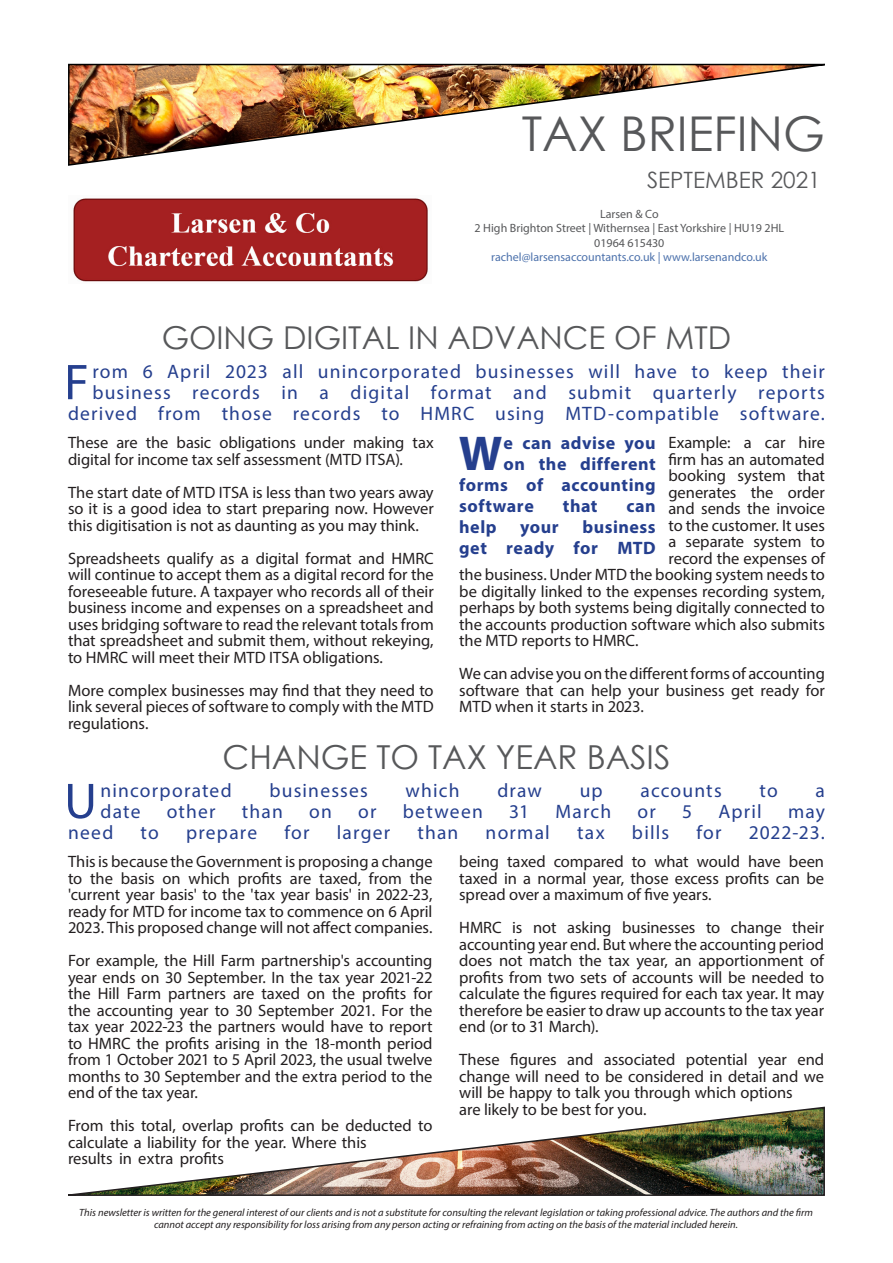
<style>
.page{position:relative;width:893px;height:1263px;background:#fff}
.page>*{position:absolute;margin:0;border:0;box-sizing:border-box;transform-origin:0 0}
.t1{font:50.7px "Myriad Pro";color:#253f8e}
.t2{font:700 49.2px "Myriad Pro";color:#253f8e}
.t3{font:48px "Century Gothic";color:#57585a}
.t4{font:33px "Century Gothic";color:#57585a}
.t5{font:31.5px "Century Gothic";color:#57585a}
.t6{font:22.5px "Century Gothic";color:#57585a}
.t7{font:19.5px/21px "Myriad Pro";letter-spacing:.06em;color:#253f8e;text-align:right}
.t8{font:700 18px/21px "Myriad Pro";letter-spacing:.03em;color:#253f8e;text-align:right}
.t9{font:16.5px/16.5px "Myriad Pro";letter-spacing:-.005em;color:#231f20;text-align:justify}
.name{font:12px "Myriad Pro";color:#57585a}
.t10{font:12px "Myriad Pro";color:#4d72ac}
.t11{font:italic 10.5px/12px "Myriad Pro";color:#231f20;text-align:center}
</style>
<div class="page">
<img style="left:68px;top:63px;width:757px;height:103px">
<img style="left:73px;top:198px;width:355px;height:84px">
<img style="left:68px;top:1106px;width:757px;height:90px">
<p class="t3" style="left:522px;top:100px;width:305px">TAX BRIEFING</p>
<p class="t6" style="left:647px;top:165px;width:175px">SEPTEMBER 2021</p>
<p class="name" style="left:600px;top:206px;width:60px">Larsen &amp; Co</p>
<p class="name" style="left:474px;top:221px;width:311px">2 High Brighton Street | Withernsea | East Yorkshire | HU19 2HL</p>
<p class="name" style="left:594px;top:235px;width:72px">01964 615430</p>
<p class="t10" style="left:491px;top:250px;width:278px">rachel@larsensaccountants.co.uk | www.larsenandco.uk</p>
<p class="t5" style="left:162px;top:316px;width:571px">GOING DIGITAL IN ADVANCE OF MTD</p>
<p class="t7" style="left:68px;top:361px;width:758px">rom 6 April 2023 all unincorporated businesses will have to keep their business records in a digital format and submit quarterly reports derived from those records to HMRC using MTD-compatible software.</p>
<p class="t1" style="left:64px;top:351px;width:26px">F</p>
<p class="t9" style="left:68px;top:434px;width:367px">These are the basic obligations under making tax digital for income tax self assessment (MTD ITSA).</p>
<p class="t9" style="left:68px;top:484px;width:367px">The start date of MTD ITSA is less than two years away so it is a good idea to start preparing now. However this digitisation is not as daunting as you may think.</p>
<p class="t9" style="left:68px;top:550px;width:367px">Spreadsheets qualify as a digital format and HMRC will continue to accept them as a digital record for the foreseeable future. A taxpayer who records all of their business income and expenses on a spreadsheet and uses bridging software to read the relevant totals from that spreadsheet and submit them, without rekeying, to HMRC will meet their MTD ITSA obligations.</p>
<p class="t9" style="left:68px;top:682px;width:367px">More complex businesses may find that they need to link several pieces of software to comply with the MTD regulations.</p>
<p class="t9" style="left:668px;top:434px;width:158px">Example: a car hire</p>
<p class="t9" style="left:668px;top:451px;width:158px">firm has an automated</p>
<p class="t9" style="left:668px;top:467px;width:158px">booking system that</p>
<p class="t9" style="left:668px;top:484px;width:158px">generates the order</p>
<p class="t9" style="left:668px;top:500px;width:158px">and sends the invoice</p>
<p class="t9" style="left:668px;top:517px;width:158px">to the customer. It uses</p>
<p class="t9" style="left:668px;top:533px;width:158px">a separate system to</p>
<p class="t9" style="left:668px;top:550px;width:158px">record the expenses of</p>
<p class="t9" style="left:459px;top:566px;width:367px">the business. Under MTD the booking system needs to</p>
<p class="t9" style="left:459px;top:583px;width:367px">be digitally linked to the expenses recording system,</p>
<p class="t9" style="left:459px;top:599px;width:367px">perhaps by both systems being digitally connected to</p>
<p class="t9" style="left:459px;top:616px;width:367px">the accounts production software which also submits</p>
<p class="t9" style="left:459px;top:632px;width:181px">the MTD reports to HMRC.</p>
<p class="t9" style="left:459px;top:665px;width:367px">We can advise you on the different forms of accounting software that can help your business get ready for MTD when it starts in 2023.</p>
<h2 class="t2" style="left:458px;top:422px;width:45px">W</h2>
<p class="t8" style="left:504px;top:432px;width:154px">e can advise you</p>
<p class="t8" style="left:504px;top:453px;width:154px">on the different</p>
<p class="t8" style="left:459px;top:474px;width:198px">forms of accounting</p>
<p class="t8" style="left:459px;top:495px;width:76px">software</p>
<p class="t8" style="left:563px;top:495px;width:36px">that</p>
<p class="t8" style="left:626px;top:495px;width:31px">can</p>
<p class="t8" style="left:459px;top:516px;width:39px">help</p>
<p class="t8" style="left:520px;top:516px;width:40px">your</p>
<p class="t8" style="left:459px;top:516px;width:198px">business<br>get ready for MTD</p>
<p class="t4" style="left:223px;top:734px;width:449px">CHANGE TO TAX YEAR BASIS</p>
<p class="t1" style="left:64px;top:770px;width:34px">U</p>
<p class="t7" style="left:101px;top:780px;width:133px">nincorporated</p>
<p class="t7" style="left:270px;top:780px;width:100px">businesses</p>
<p class="t7" style="left:406px;top:780px;width:55px">which</p>
<p class="t7" style="left:497px;top:780px;width:46px">draw</p>
<p class="t7" style="left:580px;top:780px;width:25px">up</p>
<p class="t7" style="left:640px;top:780px;width:83px">accounts</p>
<p class="t7" style="left:760px;top:780px;width:20px">to</p>
<p class="t7" style="left:815px;top:780px;width:11px">a</p>
<p class="t7" style="left:101px;top:801px;width:41px">date</p>
<p class="t7" style="left:167px;top:801px;width:50px">other</p>
<p class="t7" style="left:242px;top:801px;width:42px">than</p>
<p class="t7" style="left:309px;top:801px;width:24px">on</p>
<p class="t7" style="left:358px;top:801px;width:20px">or</p>
<p class="t7" style="left:403px;top:801px;width:82px">between</p>
<p class="t7" style="left:509px;top:801px;width:22px">31</p>
<p class="t7" style="left:556px;top:801px;width:57px">March</p>
<p class="t7" style="left:637px;top:801px;width:20px">or</p>
<p class="t7" style="left:682px;top:801px;width:12px">5</p>
<p class="t7" style="left:718px;top:801px;width:45px">April</p>
<p class="t7" style="left:788px;top:801px;width:38px">may</p>
<p class="t7" style="left:68px;top:822px;width:47px">need</p>
<p class="t7" style="left:141px;top:822px;width:20px">to</p>
<p class="t7" style="left:186px;top:822px;width:73px">prepare</p>
<p class="t7" style="left:284px;top:822px;width:27px">for</p>
<p class="t7" style="left:337px;top:822px;width:55px">larger</p>
<p class="t7" style="left:417px;top:822px;width:42px">than</p>
<p class="t7" style="left:486px;top:822px;width:66px">normal</p>
<p class="t7" style="left:577px;top:822px;width:29px">tax</p>
<p class="t7" style="left:632px;top:822px;width:39px">bills</p>
<p class="t7" style="left:696px;top:822px;width:27px">for</p>
<p class="t7" style="left:749px;top:822px;width:78px">2022-23.</p>
<p class="t9" style="left:68px;top:853px;width:366px">This is because the Government is proposing a change to the basis on which profits are taxed, from the 'current year basis' to the 'tax year basis' in 2022-23, ready for MTD for income tax to commence on 6 April 2023. This proposed change will not affect companies.</p>
<p class="t9" style="left:68px;top:952px;width:366px">For example, the Hill Farm partnership's accounting year ends on 30 September. In the tax year 2021-22 the Hill Farm partners are taxed on the profits for the accounting year to 30 September 2021. For the tax year 2022-23 the partners would have to report to HMRC the profits arising in the 18-month period from 1 October 2021 to 5 April 2023, the usual twelve months to 30 September and the extra period to the end of the tax year.</p>
<p class="t9" style="left:68px;top:1117px;width:366px;text-align:left">From this total, overlap profits can be deducted to calculate a liability for the year. Where this<br>results in extra profits</p>
<p class="t9" style="left:459px;top:853px;width:366px">being taxed compared to what would have been taxed in a normal year, those excess profits can be spread over a maximum of five years.</p>
<p class="t9" style="left:459px;top:919px;width:366px">HMRC is not asking businesses to change their accounting year end. But where the accounting period does not match the tax year, an apportionment of profits from two sets of accounts will be needed to calculate the figures required for each tax year. It may therefore be easier to draw up accounts to the tax year end (or to 31 March).</p>
<p class="t9" style="left:459px;top:1051px;width:366px;text-align:left">These figures and associated potential year end change will need to be considered in detail and we will be happy to talk you through which options<br>are likely to be best for you.</p>
<p class="t11" style="left:79px;top:1207px;width:735px">This newsletter is written for the general interest of our clients and is not a substitute for consulting the relevant legislation or taking professional advice. The authors and the firm cannot accept any responsibility for loss arising from any person acting or refraining from acting on the basis of the material included herein.</p>
</div>
